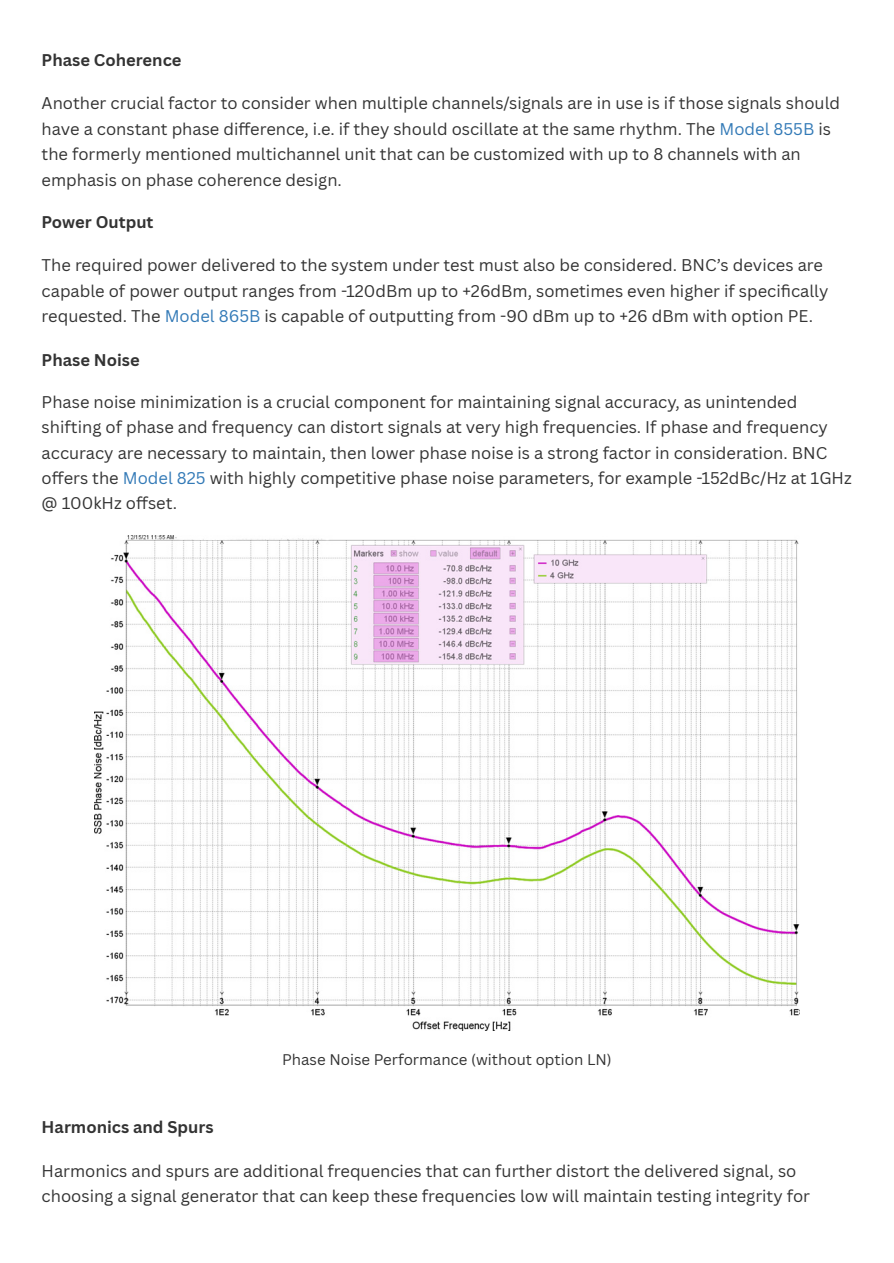
<style>
.page{position:relative;width:894px;height:1263px;background:#fff}
.page>*{position:absolute;margin:0;border:0;box-sizing:border-box;transform-origin:0 0}
.t1{font:16.5px/25px "Canva Sans";color:#333}
.t2{font:700 16.5px "Canva Sans";color:#333}
.t3{font:15px "Canva Sans";color:#333}
.s1{color:#337ab7}
</style>
<div class="page">
<img style="left:95px;top:536px;width:704px;height:494px">
<h3 class="t2" style="left:42px;top:49px;width:141px">Phase Coherence</h3>
<p class="t1" style="left:42px;top:90px;width:799px;line-height:25.5px">Another crucial factor to consider when multiple channels/signals are in use is if those signals should have a constant phase difference, i.e. if they should oscillate at the same rhythm. The <span class="s1">Model 855B</span> is the formerly mentioned multichannel unit that can be customized with up to 8 channels with an emphasis on phase coherence design.</p>
<h3 class="t2" style="left:42px;top:211px;width:113px">Power Output</h3>
<p class="t1" style="left:42px;top:252px;width:788px">The required power delivered to the system under test must also be considered. BNC’s devices are capable of power output ranges from -120dBm up to +26dBm, sometimes even higher if specifi cally requested. The <span class="s1">Model 865B</span> is capable of outputting from -90 dBm up to +26 dBm with option PE.</p>
<h3 class="t2" style="left:42px;top:348px;width:100px">Phase Noise</h3>
<p class="t1" style="left:42px;top:389px;width:811px">Phase noise minimization is a crucial component for maintaining signal accuracy, as unintended shifting of phase and frequency can distort signals at very high frequencies. If phase and frequency accuracy are necessary to maintain, then lower phase noise is a strong factor in consideration. BNC offers the <span class="s1">Model 825</span> with highly competitive phase noise parameters, for example -152dBc/Hz at 1GHz @ 100kHz offset.</p>
<p class="t3" style="left:282px;top:1049px;width:331px">Phase Noise Performance (without option LN)</p>
<h3 class="t2" style="left:42px;top:1115px;width:173px">Harmonics and Spurs</h3>
<p class="t1" style="left:42px;top:1158px;width:769px">Harmonics and spurs are additional frequencies that can further distort the delivered signal, so choosing a signal generator that can keep these frequencies low will maintain testing integrity for</p>
</div>
